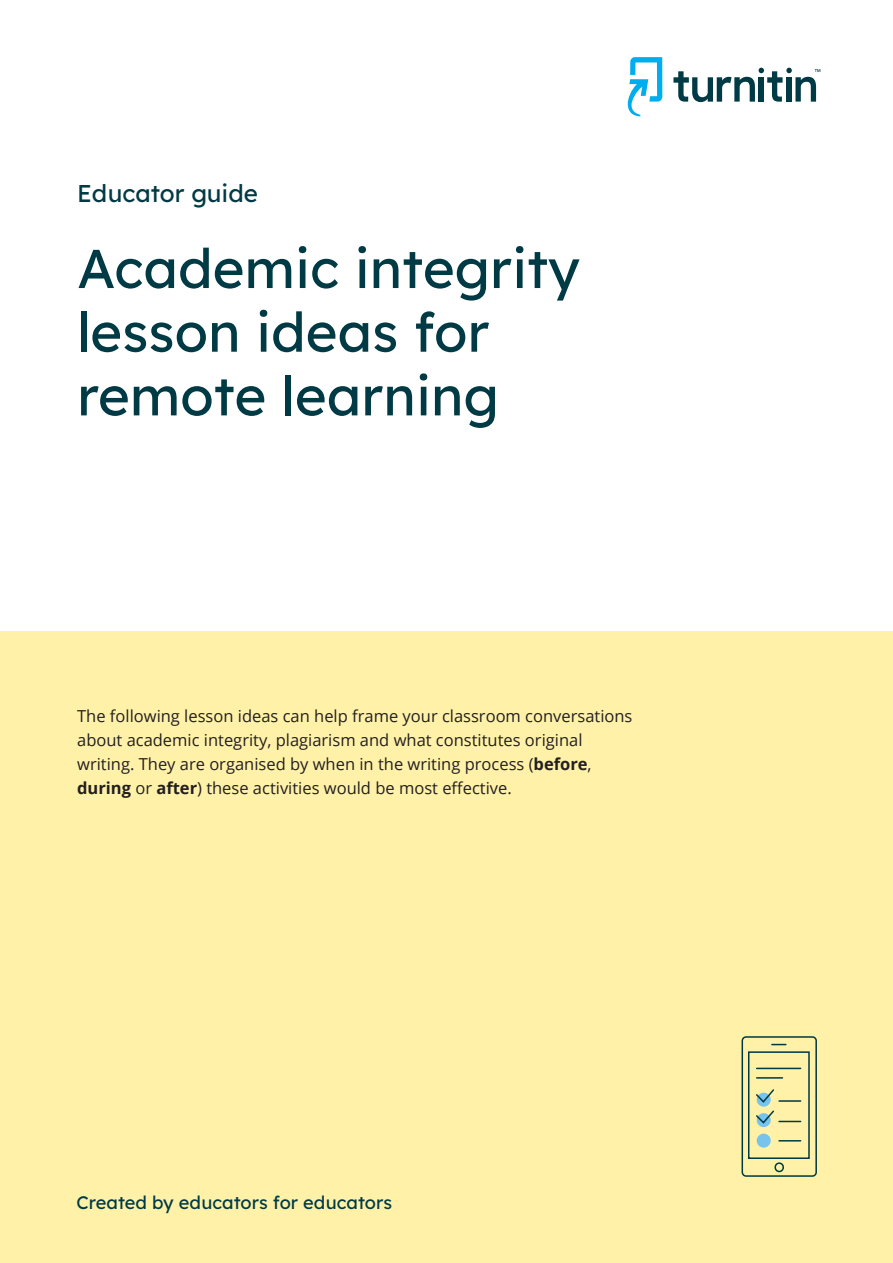
<style>
.page{position:relative;width:893px;height:1263px;background:#fff}
.page>*{position:absolute;margin:0;border:0;box-sizing:border-box;transform-origin:0 0}
.Cover_Title_Large{font:54.6px/63.6px "Lexend Deca";color:#003a44}
.Document_Type{font:24.3px "Lexend Deca";color:#003a44}
.t1{font:18.15px "Lexend Deca";color:#003a44}
.TLI_Main_Intro_copy{font:16.5px/24px "Open Sans";color:#231f20}
.s1{font-weight:700}
</style>
<div class="page">
<svg style="left:628px;top:57px;width:34px;height:59px"></svg>
<svg style="left:673px;top:68px;width:147px;height:34px"></svg>
<div style="left:0;top:632px;width:893px;height:631px;background:#fff2a8"></div>
<svg style="left:741px;top:1036px;width:76px;height:141px"></svg>
<p class="Document_Type" style="left:77px;top:173px;width:182px">Educator guide</p>
<p class="Cover_Title_Large" style="left:77px;top:231px;width:504px">Academic integrity lesson ideas for remote learning</p>
<p class="TLI_Main_Intro_copy" style="left:77px;top:704px;width:557px">The following lesson ideas can help frame your classroom conversations about academic integrity, plagiarism and what constitutes original writing. They are organised by when in the writing process (<span class="s1">before</span>, <span class="s1">during</span> or <span class="s1">after</span>) these activities would be most effective.</p>
<p class="t1" style="left:77px;top:1188px;width:317px">Created by educators for educators</p>
</div>
